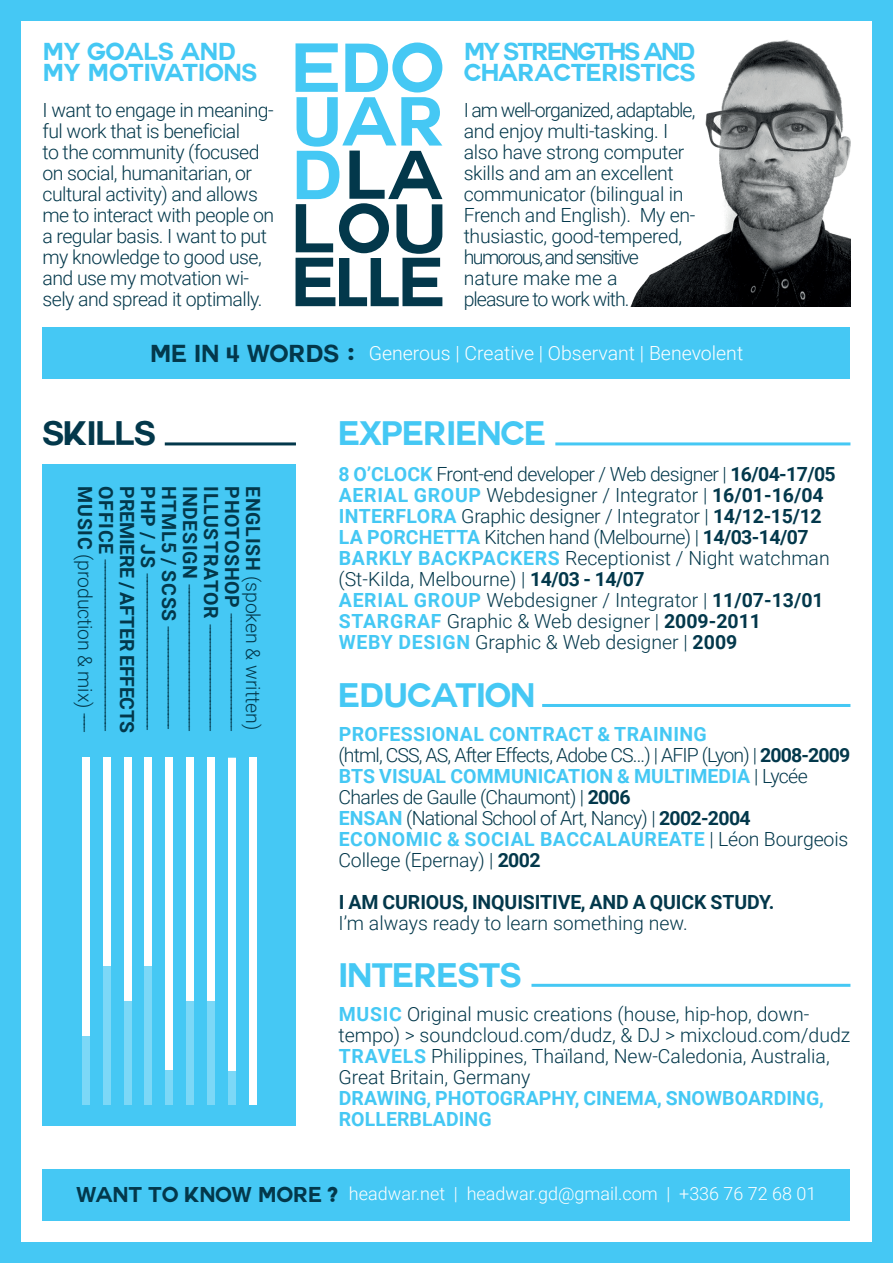
<style>
.page{position:relative;width:893px;height:1263px;background:#45c8f4}
.page>*{position:absolute;margin:0;border:0;box-sizing:border-box;transform-origin:0 0}
.t1{font:700 33.3px "Couture";letter-spacing:-.02em;color:#45c8f4}
.t2{font:700 33.3px "Couture";letter-spacing:-.02em;color:#03384b}
.t3{font:700 24px/21px "Couture";letter-spacing:-.015em;color:#45c8f4}
.t4{font:300 19.5px/21px "Roboto";letter-spacing:-.015em;color:#03384b}
.t5{font:300 19.5px/21px "Roboto";letter-spacing:-.035em;color:#03384b}
.t6{font:700 19.5px/42px "Roboto";letter-spacing:-.005em;color:#03384b}
.t7{font:700 19.5px/21px "Roboto";letter-spacing:.005em;color:#45c8f4}
.t8{font:300 19.5px "Roboto";color:#fff}
.t9{font:300 18px "Roboto";color:#fff}
.s1{font-family:"Couture";font-weight:700;font-size:24px;color:#03384b}
.s2{font-family:"Intro";font-weight:400;font-size:24px;color:#03384b}
.s3{font-weight:700}
.s4{font-weight:300}
.s5{font-weight:700;color:#45c8f4}
.s6{font-family:"Couture";font-weight:700;font-size:21px;color:#03384b}
.s7{font-family:"Intro";font-weight:400;font-size:21px;color:#03384b}
</style>
<div class="page">
<div style="left:21px;top:21px;width:851px;height:1221px;background:#fff"></div>
<img style="left:630px;top:40px;width:220px;height:266px">
<div style="left:43px;top:1169px;width:807px;height:51px;background:#45c8f4"></div>
<div style="left:43px;top:327px;width:807px;height:51px;background:#45c8f4"></div>
<div style="left:43px;top:465px;width:253px;height:661px;background:#45c8f4"></div>
<div style="left:228px;top:757px;width:8px;height:348px;background:#7cd8f7"></div>
<div style="left:82px;top:757px;width:8px;height:348px;background:#7cd8f7"></div>
<div style="left:103px;top:757px;width:8px;height:348px;background:#7cd8f7"></div>
<div style="left:124px;top:757px;width:8px;height:348px;background:#7cd8f7"></div>
<div style="left:145px;top:757px;width:7px;height:348px;background:#7cd8f7"></div>
<div style="left:165px;top:757px;width:8px;height:348px;background:#7cd8f7"></div>
<div style="left:186px;top:757px;width:8px;height:348px;background:#7cd8f7"></div>
<div style="left:207px;top:757px;width:8px;height:348px;background:#7cd8f7"></div>
<div style="left:249px;top:757px;width:8px;height:348px;background:#fff"></div>
<div style="left:228px;top:758px;width:8px;height:313px;background:#fff"></div>
<div style="left:82px;top:757px;width:8px;height:278px;background:#fff"></div>
<div style="left:103px;top:757px;width:8px;height:208px;background:#fff"></div>
<div style="left:124px;top:757px;width:8px;height:243px;background:#fff"></div>
<div style="left:145px;top:757px;width:7px;height:208px;background:#fff"></div>
<div style="left:165px;top:757px;width:8px;height:313px;background:#fff"></div>
<div style="left:186px;top:757px;width:8px;height:243px;background:#fff"></div>
<div style="left:207px;top:757px;width:8px;height:243px;background:#fff"></div>
<hr style="left:542px;top:704px;width:308px;height:3px;background:#45c8f4">
<hr style="left:555px;top:442px;width:295px;height:3px;background:#45c8f4">
<hr style="left:531px;top:984px;width:319px;height:3px;background:#45c8f4">
<hr style="left:165px;top:442px;width:131px;height:3px;background:#03384b">
<svg style="left:296px;top:43px;width:146px;height:263px"></svg>
<p class="t3" style="left:43px;top:41px;width:216px">MY GOALS AND<br>MY MOTIVATIONS</p>
<p class="t4" style="left:43px;top:99px;width:233px">I want to engage in meaning&shy;ful work that is beneficial<br>to the community (focused on social, humanitarian, or cultural activity) and allows me to interact with people on a regular basis. I want to put my knowledge to good use, and use my motvation wi&shy;sely and spread it optimally.</p>
<p class="t3" style="left:464px;top:41px;width:233px">MY STRENGTHS AND<br>CHARACTERISTICS</p>
<p class="t4" style="left:464px;top:99px;width:233px">I am well-organized, adaptable, and enjoy multi-tasking. I also have strong computer skills and am an excellent communicator (bilingual in<br>French and English). My en&shy;thusiastic, good-tempered, humorous, and sensitive nature make me a<br>pleasure to work with.</p>
<p class="t8" style="left:150px;top:340px;width:595px"><span class="s1">ME IN 4 WORDS</span> <span class="s2">:</span> Generous | Creative | Observant | Benevolent</p>
<h1 class="t2" style="left:43px;top:418px;width:115px">SKILLS</h1>
<p class="t4" style="left:117px;top:486px;width:247px;rotate:90deg"><span class="s3">OFFICE</span> -----------------------------------------------</p>
<p class="t6" style="left:149px;top:486px;width:249px;rotate:90deg">PREMIERE / AFTER EFFECTS<br>MUSIC <span class="s4">(production &amp; mix) -----</span></p>
<p class="t4" style="left:264px;top:486px;width:246px;text-align:justify;rotate:90deg"><span class="s3">ENGLISH</span> (spoken &amp; written)<br><span class="s3">PHOTOSHOP</span> -------------------------------- <span class="s3">ILLUSTRATOR</span> ----------------------------- <span class="s3">INDESIGN</span> ---------------------------------------- <span class="s3">HTML5 / SCSS</span> ---------------------------- <span class="s3">PHP / JS</span> -------------------------------------------</p>
<h1 class="t1" style="left:338px;top:418px;width:209px">EXPERIENCE</h1>
<p class="t4" style="left:338px;top:463px;width:499px"><span class="s5">8 O’CLOCK</span> Front-end developer / Web designer | <span class="s3">16/04-17/05<br></span><span class="s5">AERIAL GROUP</span> Webdesigner / Integrator | <span class="s3">16/01-16/04<br></span><span class="s5">INTERFLORA</span> Graphic designer / Integrator | <span class="s3">14/12-15/12<br></span><span class="s5">LA PORCHETTA</span> Kitchen hand (Melbourne) | <span class="s3">14/03-14/07<br></span><span class="s5">BARKLY BACKPACKERS</span> Receptionist / Night watchman (St-Kilda, Melbourne) | <span class="s3">14/03 - 14/07<br></span><span class="s5">AERIAL GROUP</span> Webdesigner / Integrator | <span class="s3">11/07-13/01<br></span><span class="s5">STARGRAF</span> Graphic &amp; Web designer | <span class="s3">2009-2011<br></span><span class="s5">WEBY DESIGN</span> Graphic &amp; Web designer | <span class="s3">2009</span></p>
<h1 class="t1" style="left:338px;top:680px;width:198px">EDUCATION</h1>
<p class="t5" style="left:338px;top:723px;width:513px"><span class="s5">PROFESSIONAL CONTRACT &amp; TRAINING<br></span>(html, CSS, AS, After Effects, Adobe CS...) | AFIP (Lyon) | <span class="s3">2008-2009<br></span><span class="s5">BTS VISUAL COMMUNICATION &amp; MULTIMEDIA</span> | Lycée Charles de Gaulle (Chaumont) | <span class="s3">2006<br></span><span class="s5">ENSAN</span> (National School of Art, Nancy) | <span class="s3">2002-2004<br></span><span class="s5">ECONOMIC &amp; SOCIAL BACCALAUREATE</span> | Léon Bourgeois College (Epernay) | <span class="s3">2002</span></p>
<p class="t6" style="left:339px;top:880px;width:437px">I AM CURIOUS, INQUISITIVE, AND A QUICK STUDY.</p>
<p class="t4" style="left:338px;top:912px;width:351px">I’m always ready to learn something new.</p>
<h1 class="t1" style="left:338px;top:960px;width:184px">INTERESTS</h1>
<p class="t4" style="left:338px;top:1002px;width:513px"><span class="s5">MUSIC</span> Original music creations (house, hip-hop, down&shy;tempo) &gt; soundcloud.com/dudz, &amp; DJ &gt; mixcloud.com/dudz <span class="s5">TRAVELS</span> Philippines, Thaïland, New-Caledonia, Australia, Great Britain, Germany</p>
<p class="t7" style="left:339px;top:1086px;width:486px">DRAWING, PHOTOGRAPHY, CINEMA, SNOWBOARDING,<br>ROLLERBLADING</p>
<p class="t9" style="left:76px;top:1181px;width:742px"><span class="s6">WANT TO KNOW MORE</span> <span class="s7">?</span> headwar.net | headwar.gd@gmail.com | +336 76 72 68 01</p>
</div>
